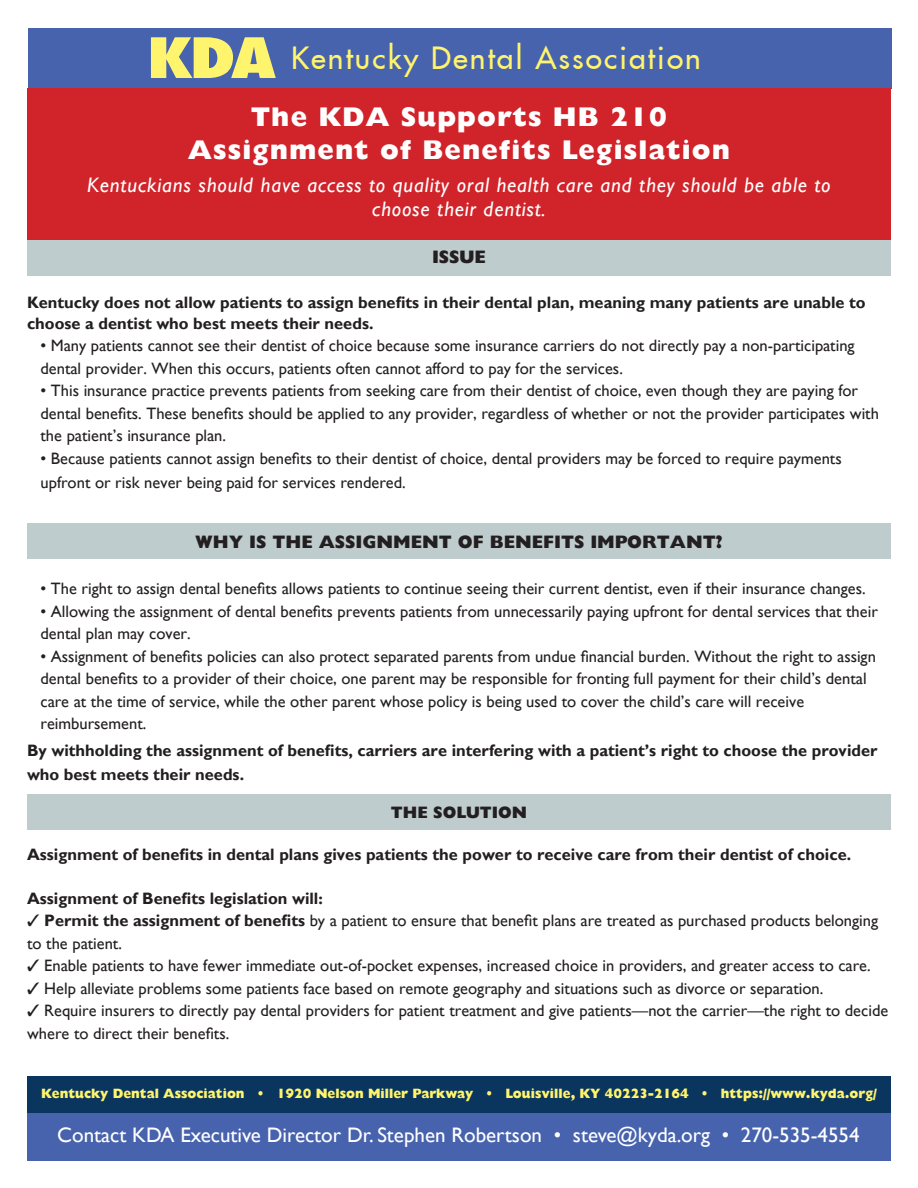
<style>
.page{position:relative;width:918px;height:1188px;background:#fff}
.page>*{position:absolute;margin:0;border:0;box-sizing:border-box;transform-origin:0 0}
.t1{font:54px "Fujiyama Extra Bold Plain";color:#fff46d;scale:1.4 1}
.t2{font:30px "Fujiyama 2 Plain";letter-spacing:.07em;color:#fff46d}
.t3{font:800 27px "Gill Sans";letter-spacing:.04em;color:#fff}
.t4{font:italic 21px "Gill Sans";letter-spacing:.04em;color:#fff}
.t5{font:21px "Gill Sans";color:#fff}
.t6{font:800 18px "Gill Sans";color:#231f20}
.t7{font:16.5px/22.5px "Gill Sans";color:#231f20}
.t8{font:700 16.5px/21px "Gill Sans";color:#231f20}
.t9{font:800 16.5px "Gill Sans";color:#231f20}
.t10{font:800 13.5px "Gill Sans";color:#fff46d;scale:.95 1}
.s1{font-family:"Dixieland Normal"}
.s2{font-weight:700}
</style>
<div class="page">
<div style="left:27px;top:795px;width:864px;height:35px;background:#bfccce"></div>
<div style="left:27px;top:523px;width:864px;height:35px;background:#bfccce"></div>
<div style="left:27px;top:240px;width:864px;height:35px;background:#bfccce"></div>
<div style="left:28px;top:28px;width:864px;height:61px;background:#4863ae"></div>
<div style="left:27px;top:89px;width:864px;height:151px;background:#d1232a"></div>
<div style="left:27px;top:1076px;width:864px;height:37px;background:#0a355e"></div>
<div style="left:27px;top:1113px;width:864px;height:48px;background:#4863ae"></div>
<p class="t1" style="left:146px;top:23px;width:94px">KDA</p>
<p class="t2" style="left:291px;top:39px;width:411px">Kentucky Dental Association</p>
<p class="t3" style="left:251px;top:101px;width:418px">The KDA Supports HB 210</p>
<p class="t3" style="left:188px;top:134px;width:544px">Assignment of Benefits Legislation</p>
<p class="t4" style="left:87px;top:172px;width:745px">Kentuckians should have access to quality oral health care and they should be able to</p>
<p class="t4" style="left:372px;top:196px;width:175px">choose their dentist.</p>
<p class="t6" style="left:432px;top:246px;width:55px">ISSUE</p>
<p class="t8" style="left:27px;top:292px;width:840px">Kentucky does not allow patients to assign benefits in their dental plan, meaning many patients are unable to choose a dentist who best meets their needs.</p>
<p class="t7" style="left:40px;top:335px;width:816px">• Many patients cannot see their dentist of choice because some insurance carriers do not directly pay a non-participating dental provider. When this occurs, patients often cannot afford to pay for the services.</p>
<p class="t7" style="left:40px;top:380px;width:840px">• This insurance practice prevents patients from seeking care from their dentist of choice, even though they are paying for dental benefits. These benefits should be applied to any provider, regardless of whether or not the provider participates with the patient’s insurance plan.</p>
<p class="t7" style="left:40px;top:447px;width:803px">• Because patients cannot assign benefits to their dentist of choice, dental providers may be forced to require payments</p>
<p class="t7" style="left:40px;top:471px;width:367px">upfront or risk never being paid for services rendered.</p>
<p class="t6" style="left:195px;top:531px;width:529px">WHY IS THE ASSIGNMENT OF BENEFITS IMPORTANT?</p>
<p class="t7" style="left:40px;top:578px;width:827px">• The right to assign dental benefits allows patients to continue seeing their current dentist, even if their insurance changes.</p>
<p class="t7" style="left:40px;top:600px;width:839px">• Allowing the assignment of dental benefits prevents patients from unnecessarily paying upfront for dental services that their dental plan may cover.</p>
<p class="t7" style="left:40px;top:645px;width:837px">• Assignment of benefits policies can also protect separated parents from undue financial burden. Without the right to assign dental benefits to a provider of their choice, one parent may be responsible for fronting full payment for their child’s dental care at the time of service, while the other parent whose policy is being used to cover the child’s care will receive</p>
<p class="t7" style="left:40px;top:713px;width:108px">reimbursement.</p>
<p class="t8" style="left:27px;top:739px;width:852px;line-height:24px">By withholding the assignment of benefits, carriers are interfering with a patient’s right to choose the provider who best meets their needs.</p>
<p class="t9" style="left:391px;top:803px;width:138px">THE SOLUTION</p>
<p class="t8" style="left:27px;top:844px;width:826px">Assignment of benefits in dental plans gives patients the power to receive care from their dentist of choice.</p>
<p class="t8" style="left:27px;top:888px;width:297px">Assignment of Benefits legislation will:</p>
<p class="t7" style="left:27px;top:910px;width:853px"><span class="s1">3</span> <span class="s2">Permit the assignment of benefits</span> by a patient to ensure that benefit plans are treated as purchased products belonging to the patient.</p>
<p class="t7" style="left:27px;top:955px;width:845px"><span class="s1">3</span> Enable patients to have fewer immediate out-of-pocket expenses, increased choice in providers, and greater access to care.</p>
<p class="t7" style="left:27px;top:977px;width:798px"><span class="s1">3</span> Help alleviate problems some patients face based on remote geography and situations such as divorce or separation.</p>
<p class="t7" style="left:27px;top:1000px;width:863px"><span class="s1">3</span> Require insurers to directly pay dental providers for patient treatment and give patients—not the carrier—the right to decide where to direct their benefits.</p>
<p class="t10" style="left:41px;top:1085px;width:881px">Kentucky Dental Association • 1920 Nelson Miller Parkway • Louisville, KY 40223-2164 • https://www.kyda.org/</p>
<p class="t5" style="left:57px;top:1123px;width:804px">Contact KDA Executive Director Dr. Stephen Robertson • steve@kyda.org • 270-535-4554</p>
</div>
